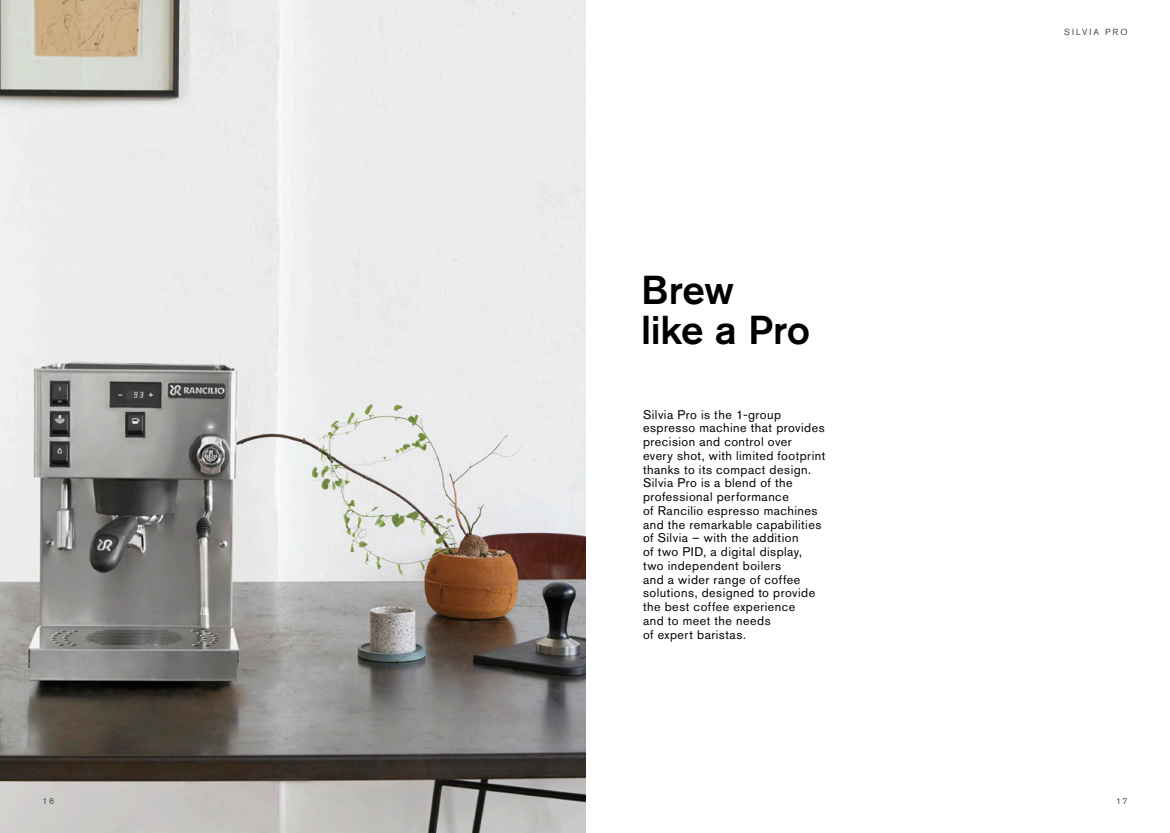
<style>
.page{position:relative;width:1170px;height:833px;background:#fff}
.page>*{position:absolute;margin:0;border:0;box-sizing:border-box;transform-origin:0 0}
.Titles{font:500 40px "Akzidenz Grotesk BQ";letter-spacing:-.01em;color:#000}
.Body_Copy{font:12.5px/13.8px "Akzidenz Grotesk BQ";letter-spacing:.04em;color:#000}
.Details{font:8.75px "Akzidenz Grotesk BQ";letter-spacing:.23em;color:#4a4a49}
</style>
<div class="page">
<img style="left:0;top:0;width:585px;height:833px">
<p class="Titles" style="left:641px;top:265px;width:94px">Brew</p>
<p class="Titles" style="left:641px;top:305px;width:170px">like a Pro</p>
<p class="Body_Copy" style="left:643px;top:407px;width:184px">Silvia Pro is the 1-group espresso machine that provides precision and control over<br>every shot, with limited footprint thanks to its compact design.<br>Silvia Pro is a blend of the professional performance<br>of Rancilio espresso machines and the remarkable capabilities of Silvia – with the addition<br>of two PID, a digital display, two independent boilers<br>and a wider range of coffee solutions, designed to provide the best coffee experience<br>and to meet the needs<br>of expert baristas.</p>
<p class="Details" style="left:1064px;top:27px;width:65px">SILVIA PRO</p>
<p class="Details" style="left:43px;top:796px;width:13px">16</p>
<p class="Details" style="left:1115px;top:796px;width:13px">17</p>
</div>
